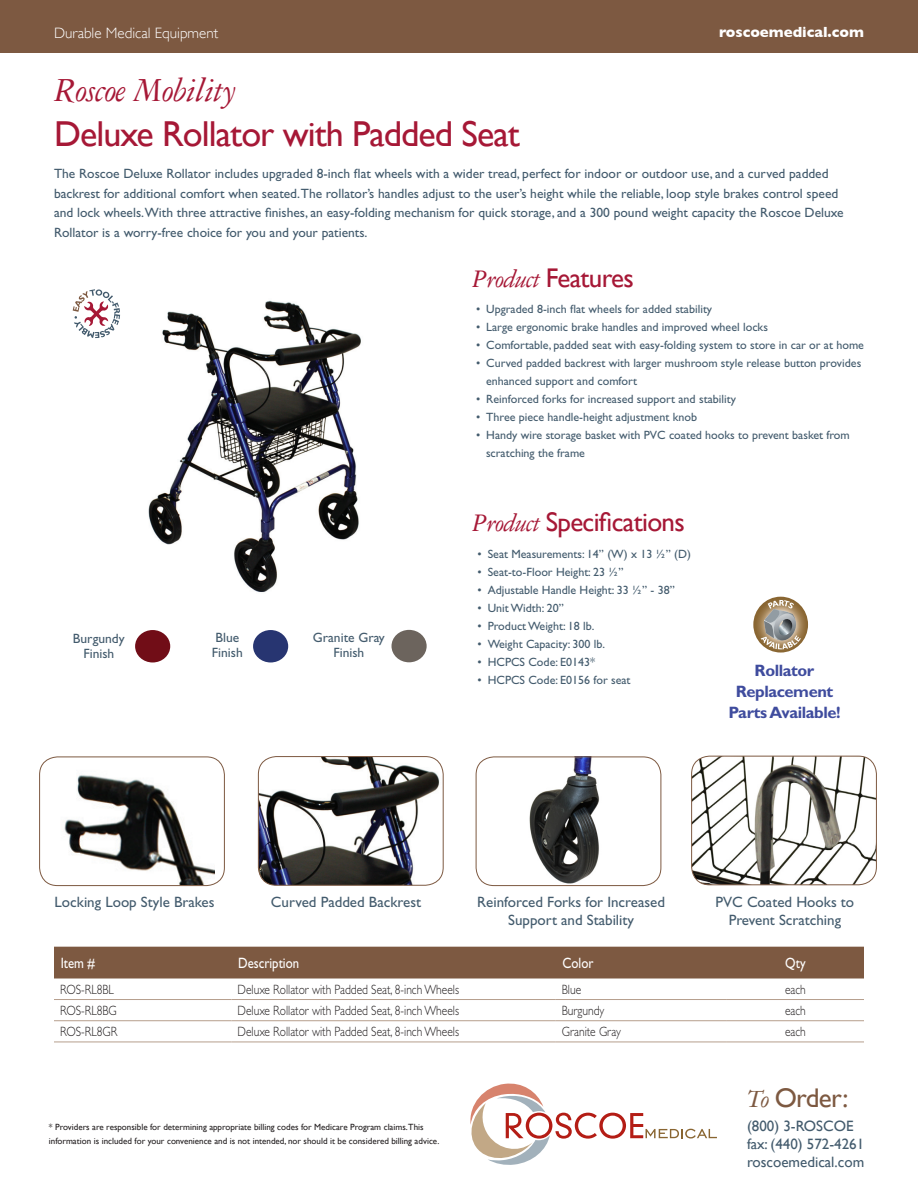
<style>
.page{position:relative;width:918px;height:1188px;background:#fff}
.page>*{position:absolute;margin:0;border:0;box-sizing:border-box;transform-origin:0 0}
.t1{font:36px "Gill Sans";letter-spacing:-.025em;color:#a61836}
.t2{font:italic 36px "Garamond Three LT";letter-spacing:-.025em;color:#a61836}
.t3{font:27px "Gill Sans";letter-spacing:-.025em;color:#a61836}
.t4{font:27px "Gill Sans";letter-spacing:-.025em;color:#7d5941}
.t5{font:700 16.5px/21px "Gill Sans Std";letter-spacing:-.025em;color:#3f4c9e;text-align:center}
.t6{font:15px/18px "Gill Sans Std";color:#435b6d;text-align:center}
.t7{font:15px "Gill Sans";color:#435b6d}
.t8{font:15px "Gill Sans Std";color:#fff;scale:.85 1}
.t9{font:300 15px "Gill Sans";color:#fff}
.t10{font:700 15px "Gill Sans";color:#fff}
.Specifications_Heade{font:13.5px/19.5px "Gill Sans Std";color:#435b6d}
.t11{font:300 13.5px "Gill Sans Std";color:#231f20;scale:.85 1}
.Bullets{font:12px/18px "Gill Sans Std";color:#435b6d}
.t12{font:9px/13.5px "Gill Sans";color:#231f20}
.s1{font-family:"Garamond Three LT";font-style:italic}
</style>
<div class="page">
<div style="left:0;top:0;width:918px;height:53px;background:#7d5941"></div>
<svg style="left:470px;top:1084px;width:247px;height:81px"></svg>
<div style="left:135px;top:630px;width:35px;height:32px;background:#710d17;border-radius:50%"></div>
<div style="left:392px;top:630px;width:35px;height:32px;background:#6c645d;border-radius:50%"></div>
<div style="left:253px;top:630px;width:35px;height:32px;background:#273571;border-radius:50%"></div>
<div style="left:54px;top:947px;width:810px;height:32px;background:#7d5941"></div>
<hr style="left:54px;top:999px;width:178px;height:1px;background:#b69f8d">
<hr style="left:232px;top:999px;width:324px;height:1px;background:#b69f8d">
<hr style="left:556px;top:999px;width:171px;height:1px;background:#b69f8d">
<hr style="left:727px;top:999px;width:137px;height:1px;background:#b69f8d">
<hr style="left:54px;top:1020px;width:178px;height:1px;background:#b69f8d">
<hr style="left:232px;top:1020px;width:324px;height:1px;background:#b69f8d">
<hr style="left:556px;top:1020px;width:171px;height:1px;background:#b69f8d">
<hr style="left:727px;top:1020px;width:137px;height:1px;background:#b69f8d">
<hr style="left:54px;top:1042px;width:178px;height:1px;background:#b69f8d">
<hr style="left:232px;top:1042px;width:324px;height:1px;background:#b69f8d">
<hr style="left:556px;top:1042px;width:171px;height:1px;background:#b69f8d">
<hr style="left:727px;top:1042px;width:137px;height:1px;background:#b69f8d">
<svg style="left:73px;top:289px;width:47px;height:49px"></svg>
<svg style="left:753px;top:597px;width:55px;height:56px"></svg>
<img style="left:148px;top:300px;width:213px;height:292px">
<img style="left:692px;top:756px;width:184px;height:129px">
<div style="left:691px;top:756px;width:186px;height:129px;border:1px solid #7d5941;border-radius:18px"></div>
<img style="left:258px;top:757px;width:185px;height:128px">
<div style="left:258px;top:756px;width:185px;height:129px;border:1px solid #7d5941;border-radius:18px"></div>
<img style="left:529px;top:759px;width:71px;height:125px">
<div style="left:476px;top:757px;width:185px;height:129px;border:1px solid #7d5941;border-radius:18px"></div>
<img style="left:47px;top:775px;width:167px;height:109px">
<div style="left:39px;top:757px;width:186px;height:129px;border:1px solid #7d5941;border-radius:18px"></div>
<p class="t9" style="left:54px;top:24px;width:166px">Durable Medical Equipment</p>
<p class="t10" style="left:719px;top:24px;width:146px">roscoemedical.com</p>
<p class="t2" style="left:54px;top:71px;width:184px">Roscoe Mobility</p>
<p class="t1" style="left:54px;top:113px;width:467px">Deluxe Rollator with Padded Seat</p>
<p class="Specifications_Heade" style="left:54px;top:164px;width:791px">The Roscoe Deluxe Rollator includes upgraded 8-inch flat wheels with a wider tread, perfect for indoor or outdoor use, and a curved padded backrest for additional comfort when seated.The rollator’s handles adjust to the user’s height while the reliable, loop style brakes control speed and lock wheels.With three attractive finishes, an easy-folding mechanism for quick storage, and a 300 pound weight capacity the Roscoe Deluxe Rollator is a worry-free choice for you and your patients.</p>
<p class="t3" style="left:472px;top:262px;width:163px"><span class="s1">Product</span> Features</p>
<p class="Bullets" style="left:476px;top:300px;width:238px">• Upgraded 8-inch flat wheels for added stability</p>
<p class="Bullets" style="left:476px;top:318px;width:293px">• Large ergonomic brake handles and improved wheel locks</p>
<p class="Bullets" style="left:476px;top:336px;width:389px">• Comfortable, padded seat with easy-folding system to store in car or at home</p>
<p class="Bullets" style="left:486px;top:354px;width:377px;text-indent:-10px">• Curved padded backrest with larger mushroom style release button provides enhanced support and comfort</p>
<p class="Bullets" style="left:476px;top:390px;width:261px">• Reinforced forks for increased support and stability</p>
<p class="Bullets" style="left:476px;top:408px;width:223px">• Three piece handle-height adjustment knob</p>
<p class="Bullets" style="left:486px;top:426px;width:365px;text-indent:-10px">• Handy wire storage basket with PVC coated hooks to prevent basket from scratching the frame</p>
<p class="Specifications_Heade" style="left:73px;top:631px;width:53px;line-height:15px;text-align:center">Burgundy<br>Finish</p>
<p class="Specifications_Heade" style="left:212px;top:630px;width:32px;line-height:15px">Blue<br>Finish</p>
<p class="Specifications_Heade" style="left:313px;top:630px;width:73px;line-height:15px;text-align:center">Granite Gray<br>Finish</p>
<p class="t3" style="left:472px;top:506px;width:214px"><span class="s1">Product</span> Specifications</p>
<p class="Bullets" style="left:478px;top:546px;width:215px">• Seat Measurements: 14” (W) x 13 ½” (D)</p>
<p class="Bullets" style="left:478px;top:564px;width:148px">• Seat-to-Floor Height: 23 ½”</p>
<p class="Bullets" style="left:478px;top:582px;width:199px">• Adjustable Handle Height: 33 ½” - 38”</p>
<p class="Bullets" style="left:478px;top:600px;width:88px">• Unit Width: 20”</p>
<p class="Bullets" style="left:478px;top:618px;width:118px">• Product Weight: 18 lb.</p>
<p class="Bullets" style="left:478px;top:636px;width:129px">• Weight Capacity: 300 lb.</p>
<p class="Bullets" style="left:478px;top:654px;width:119px">• HCPCS Code: E0143*</p>
<p class="Bullets" style="left:478px;top:672px;width:155px">• HCPCS Code: E0156 for seat</p>
<p class="t5" style="left:736px;top:660px;width:99px">Rollator<br>Replacement</p>
<p class="t5" style="left:728px;top:702px;width:114px">Parts Available!</p>
<p class="t6" style="left:55px;top:893px;width:161px">Locking Loop Style Brakes</p>
<p class="t6" style="left:271px;top:893px;width:152px">Curved Padded Backrest</p>
<p class="t6" style="left:477px;top:893px;width:189px">Reinforced Forks for Increased<br>Support and Stability</p>
<p class="t6" style="left:716px;top:893px;width:140px">PVC Coated Hooks to<br>Prevent Scratching</p>
<p class="t8" style="left:61px;top:954px;width:42px">Item #</p>
<p class="t8" style="left:238px;top:954px;width:73px">Description</p>
<p class="t8" style="left:563px;top:954px;width:38px">Color</p>
<p class="t8" style="left:785px;top:954px;width:25px">Qty</p>
<p class="t11" style="left:60px;top:981px;width:65px">ROS-RL8BL</p>
<p class="t11" style="left:238px;top:981px;width:262px">Deluxe Rollator with Padded Seat, 8-inch Wheels</p>
<p class="t11" style="left:562px;top:981px;width:24px">Blue</p>
<p class="t11" style="left:785px;top:981px;width:26px">each</p>
<p class="t11" style="left:60px;top:1003px;width:68px">ROS-RL8BG</p>
<p class="t11" style="left:238px;top:1003px;width:262px">Deluxe Rollator with Padded Seat, 8-inch Wheels</p>
<p class="t11" style="left:562px;top:1003px;width:52px">Burgundy</p>
<p class="t11" style="left:785px;top:1003px;width:26px">each</p>
<p class="t11" style="left:60px;top:1024px;width:69px">ROS-RL8GR</p>
<p class="t11" style="left:238px;top:1024px;width:262px">Deluxe Rollator with Padded Seat, 8-inch Wheels</p>
<p class="t11" style="left:562px;top:1024px;width:71px">Granite Gray</p>
<p class="t11" style="left:785px;top:1024px;width:26px">each</p>
<p class="t12" style="left:49px;top:1121px;width:392px">* Providers are responsible for determining appropriate billing codes for Medicare Program claims.This information is included for your convenience and is not intended, nor should it be considered billing advice.</p>
<p class="t4" style="left:747px;top:1082px;width:103px"><span class="s1">To</span> Order:</p>
<p class="t7" style="left:747px;top:1117px;width:108px">(800) 3-ROSCOE</p>
<p class="t7" style="left:747px;top:1135px;width:119px">fax: (440) 572-4261</p>
<p class="t7" style="left:747px;top:1153px;width:119px">roscoemedical.com</p>
</div>
